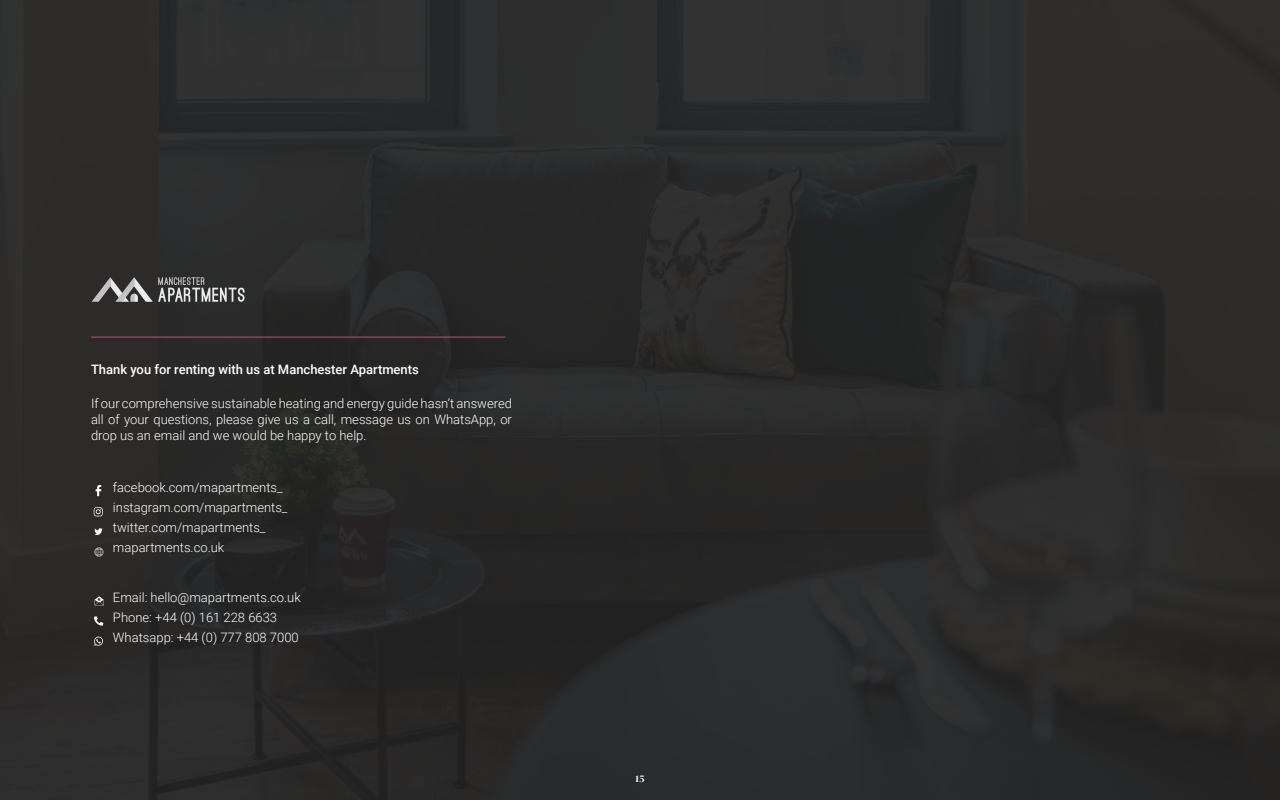
<style>
.page{position:relative;width:1280px;height:800px;background:#2b2b2a}
.page>*{position:absolute;margin:0;border:0;box-sizing:border-box;transform-origin:0 0}
.t1{font:300 13px/20px "Roboto";color:#fff}
.t2{font:500 13px "Roboto";color:#fff}
.t3{font:10px "DM Serif Display";color:#fff}
</style>
<div class="page">
<svg style="left:92px;top:277px;width:153px;height:25px"></svg>
<hr style="left:91px;top:337px;width:415px;height:1px;background:#ba557e">
<svg style="left:94px;top:637px;width:9px;height:9px"></svg>
<svg style="left:94px;top:616px;width:9px;height:10px"></svg>
<svg style="left:95px;top:596px;width:9px;height:9px"></svg>
<svg style="left:94px;top:528px;width:9px;height:7px"></svg>
<svg style="left:96px;top:485px;width:5px;height:11px"></svg>
<svg style="left:94px;top:507px;width:9px;height:9px"></svg>
<svg style="left:94px;top:547px;width:10px;height:10px"></svg>
<p class="t2" style="left:91px;top:360px;width:329px">Thank you for renting with us at Manchester Apartments</p>
<p class="t1" style="left:91px;top:395px;width:423px;line-height:16px;text-align:justify">If our comprehensive sustainable heating and energy guide hasn’t answered all of your questions, please give us a call, message us on WhatsApp, or drop us an email and we would be happy to help.</p>
<p class="t1" style="left:113px;top:477px;width:176px">facebook.com/mapartments_ instagram.com/mapartments_ twitter.com/mapartments_ mapartments.co.uk</p>
<p class="t1" style="left:113px;top:587px;width:189px">Email: hello@mapartments.co.uk<br>Phone: +44 (0) 161 228 6633<br>Whatsapp: +44 (0) 777 808 7000</p>
<p class="t3" style="left:636px;top:773px;width:10px">15</p>
</div>
